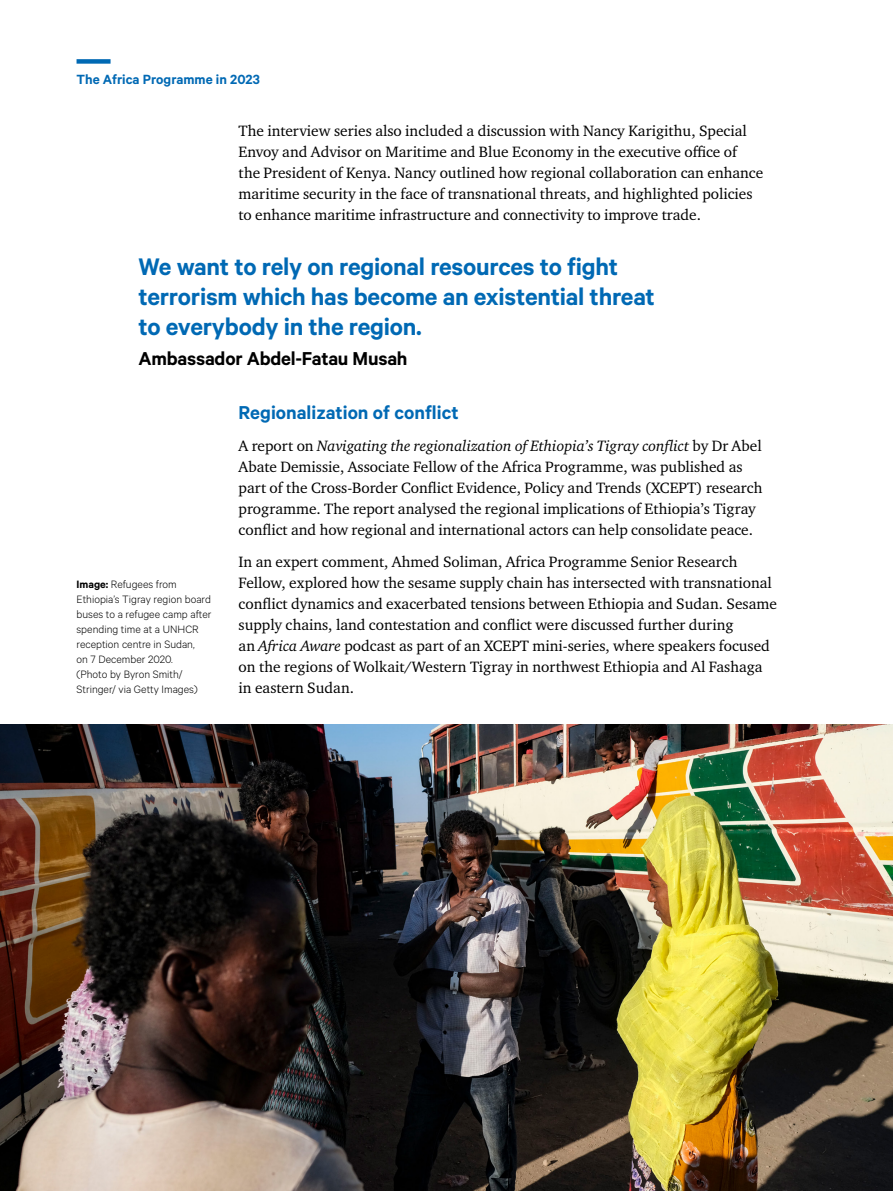
<style>
.page{position:relative;width:893px;height:1191px;background:#fff}
.page>*{position:absolute;margin:0;border:0;box-sizing:border-box;transform-origin:0 0}
.t1{font:600 27px/30px "Calibre";letter-spacing:-.01em;color:#0069b4}
.t2{font:600 21px "Calibre";letter-spacing:-.01em;color:#000}
.t3{font:600 21px "Calibre";color:#0069b4}
.t4{font:15.3px/21px "Charter ITC Pro";color:#000}
.t5{font:600 15px "Calibre";color:#0069b4}
.t6{font:300 12px/15px "Calibre";color:#000}
.s1{font-weight:600}
.s2{font-style:italic}
</style>
<div class="page">
<div style="left:77px;top:59px;width:34px;height:5px;background:#0069b4"></div>
<img style="left:0;top:724px;width:893px;height:467px">
<p class="t5" style="left:77px;top:70px;width:185px">The Africa Programme in 2023</p>
<p class="t4" style="left:239px;top:120px;width:526px">The interview series also included a discussion with Nancy Karigithu, Special Envoy and Advisor on Maritime and Blue Economy in the executive office of<br>the President of Kenya. Nancy outlined how regional collaboration can enhance maritime security in the face of transnational threats, and highlighted policies to enhance maritime infrastructure and connectivity to improve trade.</p>
<h1 class="t1" style="left:138px;top:251px;width:518px">We want to rely on regional resources to fight terrorism which has become an existential threat to everybody in the region.</h1>
<h2 class="t2" style="left:138px;top:346px;width:271px">Ambassador Abdel-Fatau Musah</h2>
<p class="t6" style="left:77px;top:576px;width:136px"><span class="s1">Image:</span> Refugees from<br>Ethiopia’s Tigray region board buses to a refugee camp after spending time at a UNHCR reception centre in Sudan,<br>on 7 December 2020.<br>(Photo by Byron Smith/<br>Stringer/ via Getty Images)</p>
<h2 class="t3" style="left:239px;top:400px;width:222px">Regionalization of conflict</h2>
<p class="t4" style="left:239px;top:435px;width:525px">A report on <span class="s2">Navigating the regionalization of Ethiopia’s Tigray conflict</span> by Dr Abel Abate Demissie, Associate Fellow of the Africa Programme, was published as part of the Cross-Border Conflict Evidence, Policy and Trends (XCEPT) research programme. The report analysed the regional implications of Ethiopia’s Tigray conflict and how regional and international actors can help consolidate peace.</p>
<p class="t4" style="left:239px;top:550px;width:540px">In an expert comment, Ahmed Soliman, Africa Programme Senior Research Fellow, explored how the sesame supply chain has intersected with transnational conflict dynamics and exacerbated tensions between Ethiopia and Sudan. Sesame supply chains, land contestation and conflict were discussed further during<br>an <span class="s2">Africa Aware</span> podcast as part of an XCEPT mini-series, where speakers focused on the regions of Wolkait/Western Tigray in northwest Ethiopia and Al Fashaga in eastern Sudan.</p>
</div>
